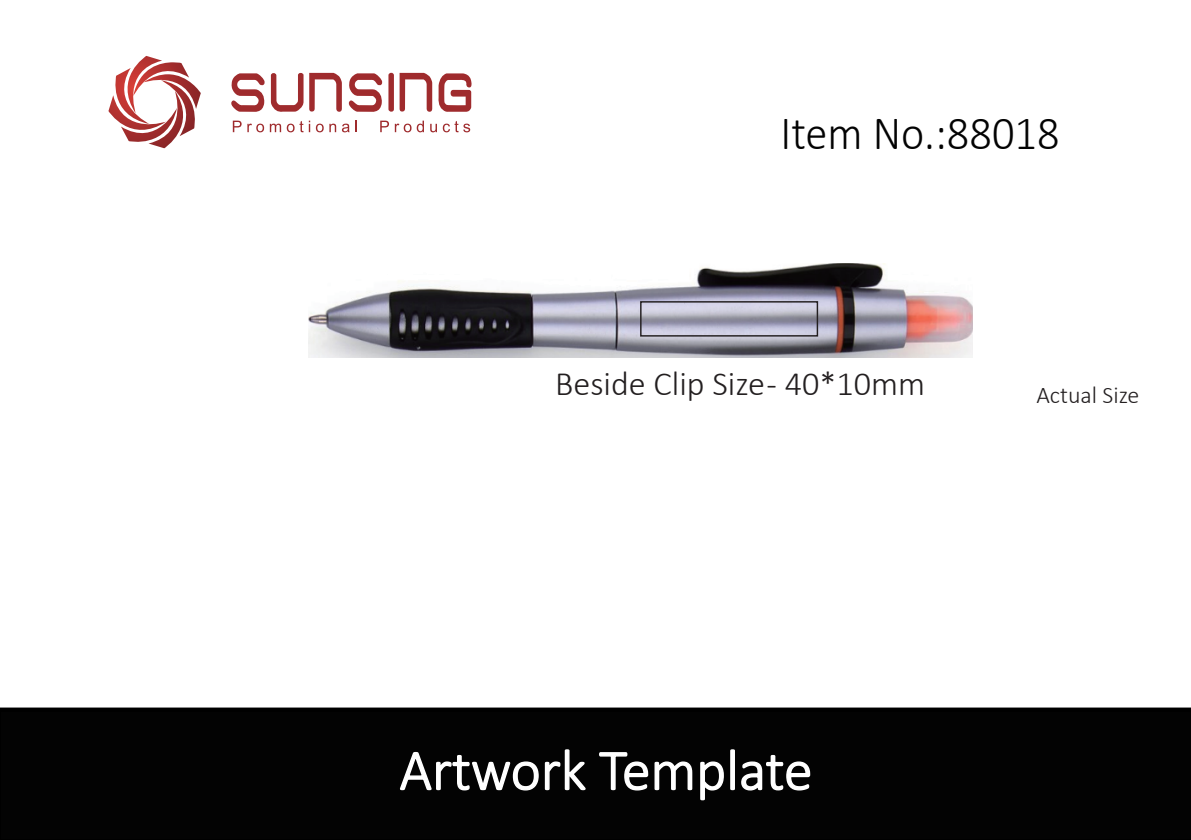
<style>
.page{position:relative;width:1191px;height:840px;background:#fff}
.page>*{position:absolute;margin:0;border:0;box-sizing:border-box;transform-origin:0 0}
.t1{font:300 57.8px "Calibri";color:#fff}
.t2{font:300 48px "Calibri";color:#030303;scale:.93 1}
.t3{font:300 34.2px "Calibri";color:#231f20}
.t4{font:300 24px "Calibri";color:#231f20}
</style>
<div class="page">
<img style="left:309px;top:263px;width:663px;height:94px">
<svg style="left:231px;top:73px;width:34px;height:39px"></svg>
<svg style="left:271px;top:73px;width:32px;height:39px"></svg>
<svg style="left:309px;top:73px;width:33px;height:39px"></svg>
<svg style="left:348px;top:73px;width:34px;height:39px"></svg>
<div style="left:388px;top:73px;width:6px;height:39px;background:#9f2b2d;border-radius:2px"></div>
<svg style="left:399px;top:73px;width:33px;height:39px"></svg>
<svg style="left:438px;top:73px;width:33px;height:39px"></svg>
<svg style="left:233px;top:121px;width:31px;height:11px"></svg>
<svg style="left:270px;top:123px;width:11px;height:9px"></svg>
<svg style="left:287px;top:121px;width:16px;height:11px"></svg>
<svg style="left:316px;top:123px;width:20px;height:9px"></svg>
<svg style="left:342px;top:121px;width:15px;height:11px"></svg>
<svg style="left:380px;top:121px;width:9px;height:11px"></svg>
<svg style="left:395px;top:123px;width:16px;height:9px"></svg>
<svg style="left:417px;top:121px;width:7px;height:11px"></svg>
<svg style="left:430px;top:124px;width:7px;height:8px"></svg>
<svg style="left:443px;top:121px;width:27px;height:11px"></svg>
<svg style="left:108px;top:56px;width:93px;height:93px"></svg>
<div style="left:0;top:711px;width:1191px;height:128px;background:#030303"></div>
<svg style="left:0;top:707px;width:1191px;height:4px;fill:#000"></svg>
<svg style="left:399px;top:745px;width:188px;height:51px"></svg>
<svg style="left:598px;top:750px;width:95px;height:40px"></svg>
<svg style="left:699px;top:747px;width:112px;height:54px"></svg>
<div style="left:640px;top:301px;width:178px;height:35px;border:1px solid #231f20"></div>
<h2 class="t2" style="left:780px;top:104px;width:302px">Item No.:88018</h2>
<p class="t3" style="left:555px;top:362px;width:371px">Beside Clip Size - 40*10mm</p>
<p class="t4" style="left:1036px;top:380px;width:104px">Actual Size</p>
<h1 class="t1" style="left:399px;top:733px;width:414px">Artwork Template</h1>
</div>
